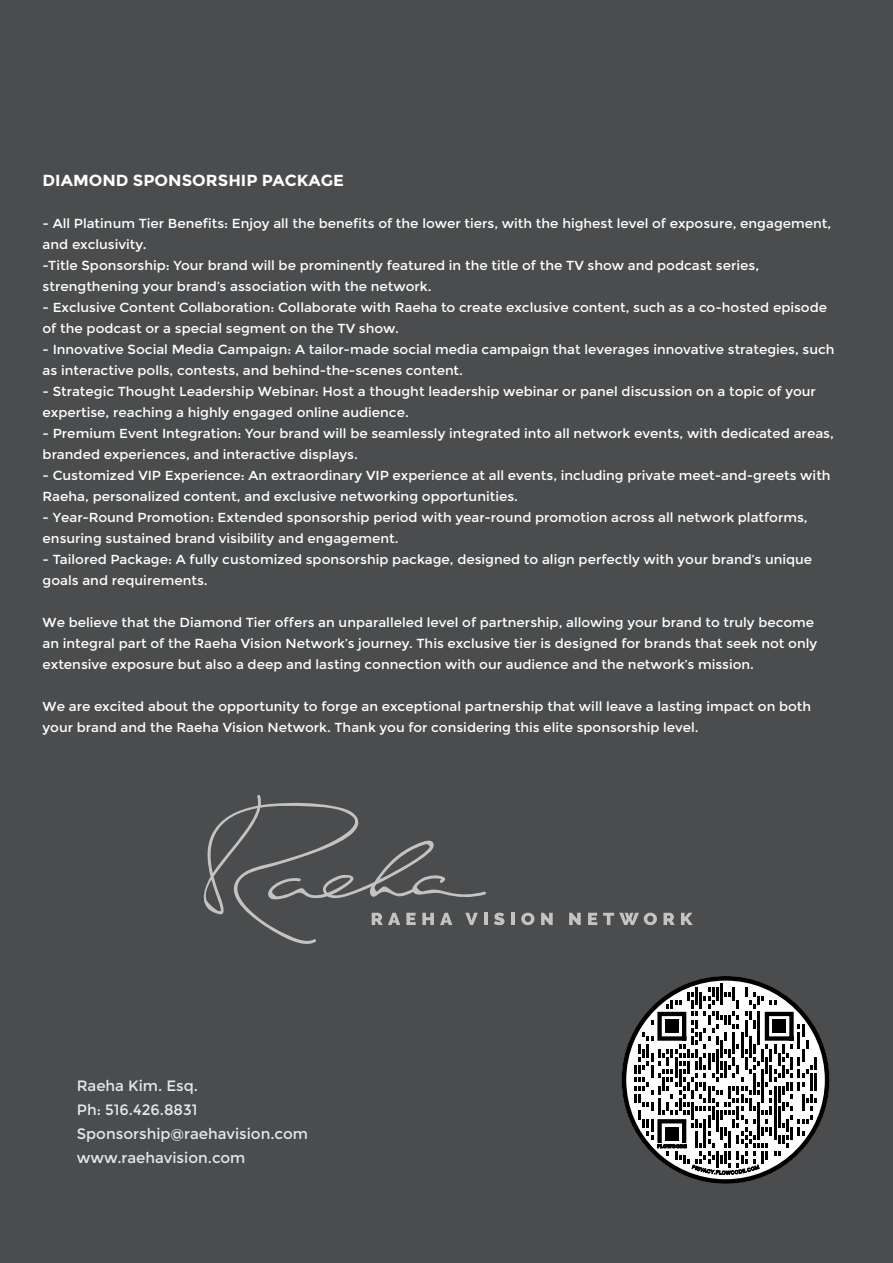
<style>
.page{position:relative;width:893px;height:1263px;background:#4b4c4d}
.page>*{position:absolute;margin:0;border:0;box-sizing:border-box;transform-origin:0 0}
.t1{font:700 16.05px "Montserrat";color:#fff}
.t2{font:15px/24px "Montserrat";color:#e6e7e9}
.t3{font:13.05px/21px "Montserrat";color:#fff}
</style>
<div class="page">
<svg style="left:622px;top:976px;width:207px;height:208px"></svg>
<svg style="left:634px;top:984px;width:183px;height:197px;background:#939393"></svg>
<div style="left:773px;top:1020px;width:13px;height:13px;background:#000"></div>
<div style="left:622px;top:976px;width:207px;height:208px;border:5px solid #000;border-radius:50%"></div>
<svg style="left:203px;top:795px;width:284px;height:149px"></svg>
<svg style="left:494px;top:913px;width:10px;height:12px"></svg>
<hr style="left:511px;top:913px;width:4px;height:12px;background:#c3c3c3">
<svg style="left:521px;top:913px;width:13px;height:12px"></svg>
<svg style="left:541px;top:913px;width:12px;height:12px"></svg>
<svg style="left:569px;top:913px;width:12px;height:12px"></svg>
<svg style="left:588px;top:913px;width:9px;height:12px"></svg>
<svg style="left:603px;top:913px;width:54px;height:12px"></svg>
<svg style="left:663px;top:913px;width:12px;height:12px"></svg>
<svg style="left:681px;top:913px;width:12px;height:12px"></svg>
<p class="t1" style="left:43px;top:171px;width:303px">DIAMOND SPONSORSHIP PACKAGE</p>
<p class="t3" style="left:43px;top:213px;width:790px">- All Platinum Tier Benefits: Enjoy all the benefits of the lower tiers, with the highest level of exposure, engagement, and exclusivity.</p>
<p class="t3" style="left:43px;top:255px;width:718px">-Title Sponsorship: Your brand will be prominently featured in the title of the TV show and podcast series, strengthening your brand’s association with the network.</p>
<p class="t3" style="left:43px;top:297px;width:786px">- Exclusive Content Collaboration: Collaborate with Raeha to create exclusive content, such as a co-hosted episode of the podcast or a special segment on the TV show.</p>
<p class="t3" style="left:43px;top:339px;width:794px">- Innovative Social Media Campaign: A tailor-made social media campaign that leverages innovative strategies, such as interactive polls, contests, and behind-the-scenes content.</p>
<p class="t3" style="left:43px;top:381px;width:775px">- Strategic Thought Leadership Webinar: Host a thought leadership webinar or panel discussion on a topic of your expertise, reaching a highly engaged online audience.</p>
<p class="t3" style="left:43px;top:423px;width:793px">- Premium Event Integration: Your brand will be seamlessly integrated into all network events, with dedicated areas, branded experiences, and interactive displays.</p>
<p class="t3" style="left:43px;top:465px;width:790px">- Customized VIP Experience: An extraordinary VIP experience at all events, including private meet-and-greets with<br>Raeha, personalized content, and exclusive networking opportunities.</p>
<p class="t3" style="left:43px;top:507px;width:767px">- Year-Round Promotion: Extended sponsorship period with year-round promotion across all network platforms, ensuring sustained brand visibility and engagement.</p>
<p class="t3" style="left:43px;top:549px;width:771px">- Tailored Package: A fully customized sponsorship package, designed to align perfectly with your brand’s unique goals and requirements.</p>
<p class="t3" style="left:43px;top:612px;width:776px">We believe that the Diamond Tier offers an unparalleled level of partnership, allowing your brand to truly become an integral part of the Raeha Vision Network’s journey. This exclusive tier is designed for brands that seek not only extensive exposure but also a deep and lasting connection with our audience and the network’s mission.</p>
<p class="t3" style="left:43px;top:696px;width:770px">We are excited about the opportunity to forge an exceptional partnership that will leave a lasting impact on both your brand and the Raeha Vision Network. Thank you for considering this elite sponsorship level.</p>
<p class="t2" style="left:77px;top:1074px;width:233px">Raeha Kim. Esq.<br>Ph: 516.426.8831<br>Sponsorship@raehavision.com www.raehavision.com</p>
</div>
